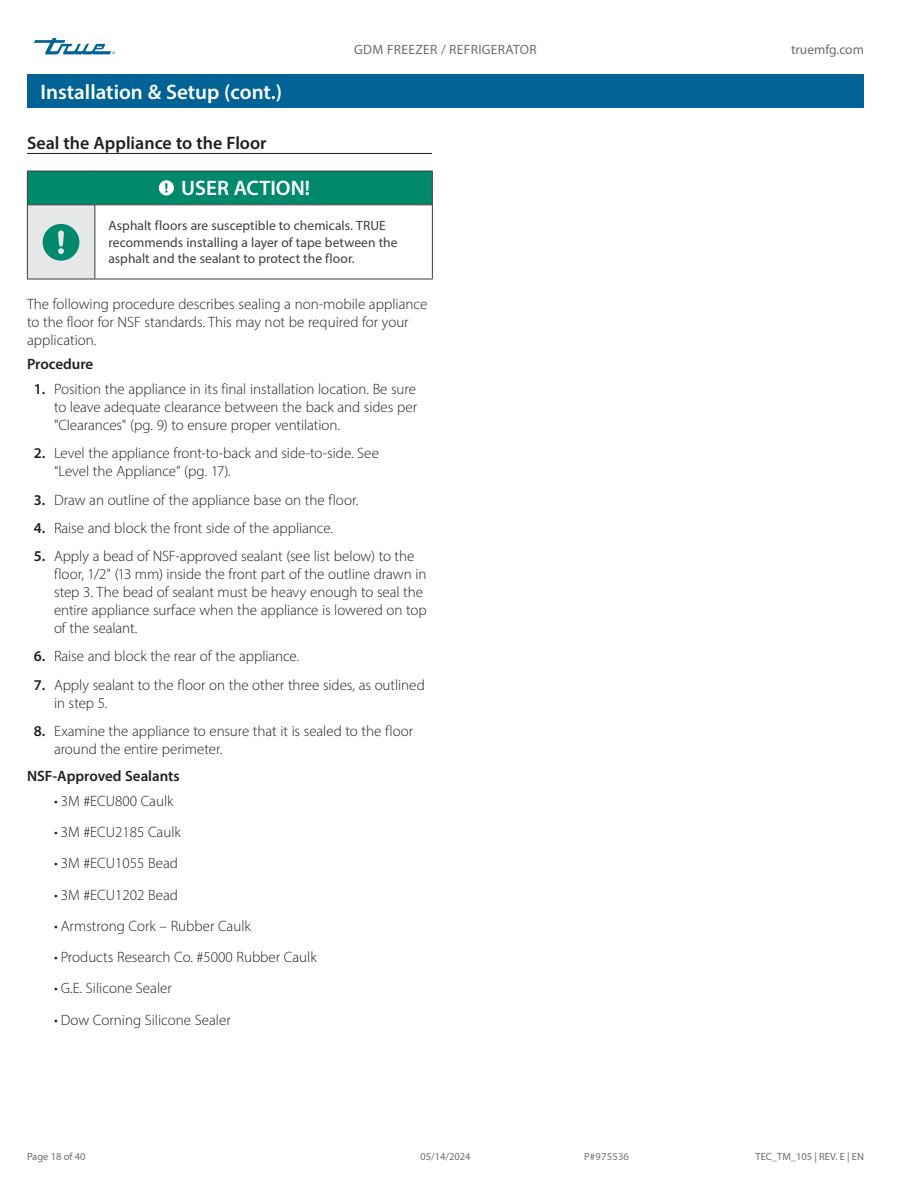
<style>
.page{position:relative;width:918px;height:1188px;background:#fff}
.page>*{position:absolute;margin:0;border:0;box-sizing:border-box;transform-origin:0 0}
.Title_bar_Page_header{font:600 21px "Myriad Pro";color:#fff}
.Tables_title_bar{font:600 21px "Myriad Pro";color:#fff}
.Subhead_underscore_H1{font:600 18px "Myriad Pro";color:#231f20}
.Subhead_NO_underscore_H2{font:300 15px/18px "Myriad Pro";color:#231f20}
.Subhead_NO_underscore_H2-2{font:600 15px "Myriad Pro";color:#231f20}
.Table_text{font:13.5px/16.5px "Myriad Pro";letter-spacing:.005em;color:#3e3e3f}
.t1{font:13.5px "Myriad Pro";letter-spacing:.025em;color:#6c6d70}
.t2{font:13.5px "Myriad Pro";color:#6c6d70}
.t3{font:10.5px "Myriad Pro";color:#6c6d70}
.s1{font-weight:600}
</style>
<div class="page">
<svg style="left:34px;top:38px;width:81px;height:16px"></svg>
<div style="left:27px;top:74px;width:837px;height:34px;background:#016395"></div>
<hr style="left:27px;top:153px;width:405px;height:1px;background:#231f20">
<div style="left:27px;top:171px;width:405px;height:34px;background:#00896b"></div>
<div style="left:27px;top:205px;width:68px;height:74px;background:#e6e7e9"></div>
<hr style="left:27px;top:171px;width:68px;height:1px;background:#3e3e3f">
<hr style="left:27px;top:171px;width:1px;height:34px;background:#3e3e3f">
<hr style="left:95px;top:171px;width:338px;height:1px;background:#3e3e3f">
<hr style="left:432px;top:171px;width:1px;height:34px;background:#3e3e3f">
<hr style="left:27px;top:205px;width:1px;height:74px;background:#3e3e3f">
<hr style="left:94px;top:205px;width:1px;height:74px;background:#3e3e3f">
<hr style="left:432px;top:205px;width:1px;height:74px;background:#3e3e3f">
<hr style="left:27px;top:279px;width:68px;height:1px;background:#3e3e3f">
<hr style="left:95px;top:279px;width:338px;height:1px;background:#3e3e3f">
<hr style="left:28px;top:204px;width:67px;height:1px;background:#231f20">
<hr style="left:95px;top:204px;width:337px;height:1px;background:#231f20">
<svg style="left:159px;top:180px;width:15px;height:15px"></svg>
<svg style="left:43px;top:224px;width:36px;height:37px"></svg>
<p class="Title_bar_Page_header" style="left:41px;top:79px;width:243px">Installation &amp; Setup (cont.)</p>
<p class="Subhead_underscore_H1" style="left:27px;top:131px;width:241px">Seal the Appliance to the Floor</p>
<p class="t1" style="left:354px;top:42px;width:184px">GDM FREEZER / REFRIGERATOR</p>
<p class="t2" style="left:791px;top:42px;width:74px">truemfg.com</p>
<p class="Tables_title_bar" style="left:181px;top:175px;width:130px">USER ACTION!</p>
<p class="Table_text" style="left:108px;top:217px;width:291px">Asphalt floors are susceptible to chemicals. TRUE recommends installing a layer of tape between the asphalt and the sealant to protect the floor.</p>
<p class="Subhead_NO_underscore_H2" style="left:27px;top:295px;width:402px">The following procedure describes sealing a non-mobile appliance to the floor for NSF standards. This may not be required for your application.</p>
<p class="Subhead_NO_underscore_H2-2" style="left:27px;top:355px;width:68px">Procedure</p>
<p class="Subhead_NO_underscore_H2" style="left:54px;top:380px;width:365px;text-align:justify;text-indent:-20px"><span class="s1">1.</span> Position the appliance in its final installation location. Be sure to leave adequate clearance between the back and sides per "Clearances" (pg. 9) to ensure proper ventilation.</p>
<p class="Subhead_NO_underscore_H2" style="left:54px;top:444px;width:326px;text-indent:-20px"><span class="s1">2.</span> Level the appliance front-to-back and side-to-side. See “Level the Appliance” (pg. 17).</p>
<p class="Subhead_NO_underscore_H2" style="left:34px;top:490px;width:326px"><span class="s1">3.</span> Draw an outline of the appliance base on the floor.</p>
<p class="Subhead_NO_underscore_H2" style="left:34px;top:519px;width:301px"><span class="s1">4.</span> Raise and block the front side of the appliance.</p>
<p class="Subhead_NO_underscore_H2" style="left:54px;top:547px;width:374px;text-indent:-20px"><span class="s1">5.</span> Apply a bead of NSF-approved sealant (see list below) to the floor, 1/2" (13 mm) inside the front part of the outline drawn in step 3. The bead of sealant must be heavy enough to seal the entire appliance surface when the appliance is lowered on top of the sealant.</p>
<p class="Subhead_NO_underscore_H2" style="left:34px;top:647px;width:267px"><span class="s1">6.</span> Raise and block the rear of the appliance.</p>
<p class="Subhead_NO_underscore_H2" style="left:54px;top:675px;width:372px;text-indent:-20px"><span class="s1">7.</span> Apply sealant to the floor on the other three sides, as outlined in step 5.</p>
<p class="Subhead_NO_underscore_H2" style="left:54px;top:722px;width:361px;text-indent:-20px"><span class="s1">8.</span> Examine the appliance to ensure that it is sealed to the floor around the entire perimeter.</p>
<p class="Subhead_NO_underscore_H2-2" style="left:27px;top:767px;width:154px">NSF-Approved Sealants</p>
<p class="Subhead_NO_underscore_H2" style="left:54px;top:792px;width:121px">• 3M #ECU800 Caulk</p>
<p class="Subhead_NO_underscore_H2" style="left:54px;top:823px;width:128px">• 3M #ECU2185 Caulk</p>
<p class="Subhead_NO_underscore_H2" style="left:54px;top:854px;width:126px">• 3M #ECU1055 Bead</p>
<p class="Subhead_NO_underscore_H2" style="left:54px;top:886px;width:126px">• 3M #ECU1202 Bead</p>
<p class="Subhead_NO_underscore_H2" style="left:54px;top:917px;width:198px">• Armstrong Cork – Rubber Caulk</p>
<p class="Subhead_NO_underscore_H2" style="left:54px;top:948px;width:264px">• Products Research Co. #5000 Rubber Caulk</p>
<p class="Subhead_NO_underscore_H2" style="left:54px;top:979px;width:119px">• G.E. Silicone Sealer</p>
<p class="Subhead_NO_underscore_H2" style="left:54px;top:1011px;width:178px">• Dow Corning Silicone Sealer</p>
<p class="t3" style="left:27px;top:1150px;width:60px">Page 18 of 40</p>
<p class="t3" style="left:420px;top:1150px;width:52px">05/14/2024</p>
<p class="t3" style="left:584px;top:1150px;width:46px">P#975536</p>
<p class="t3" style="left:755px;top:1150px;width:110px">TEC_TM_105 | REV. E | EN</p>
</div>
